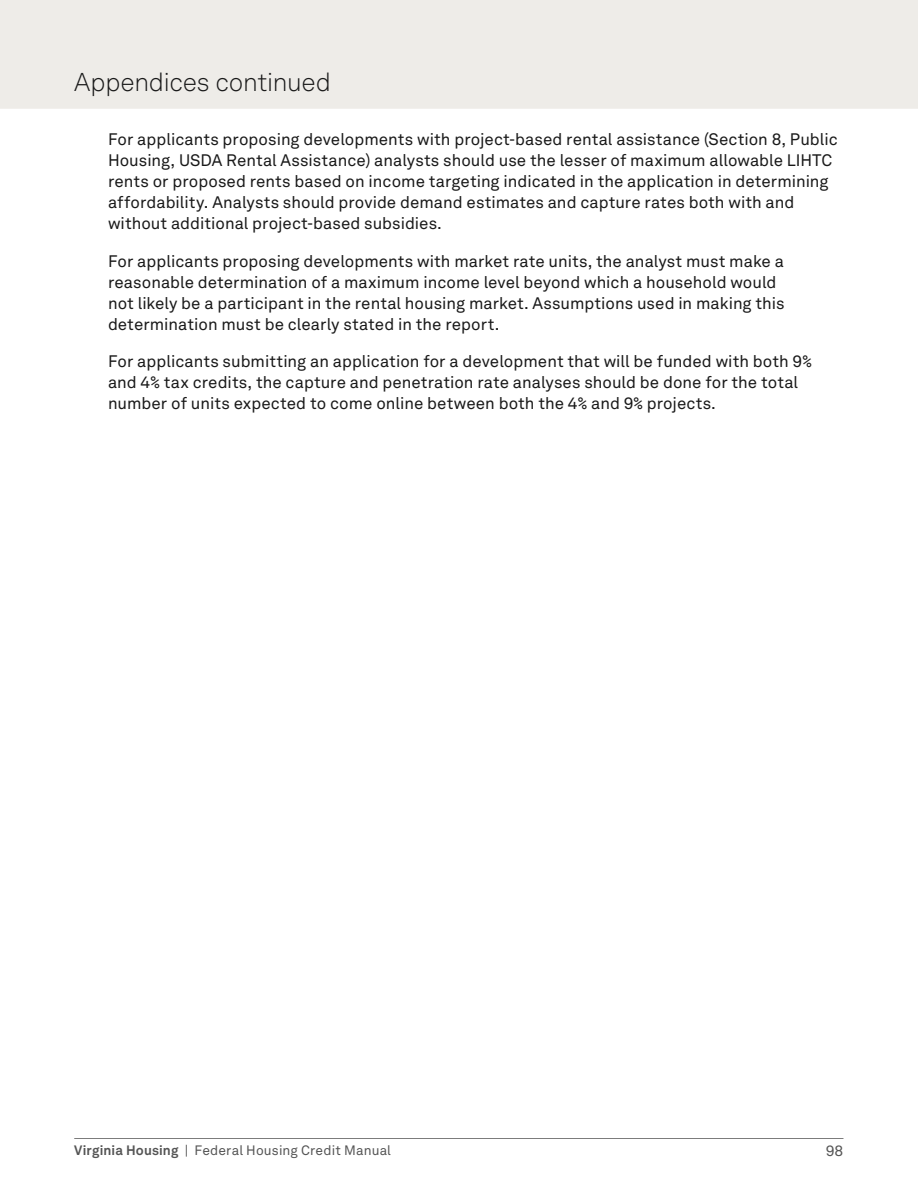
<style>
.page{position:relative;width:918px;height:1188px;background:#fff}
.page>*{position:absolute;margin:0;border:0;box-sizing:border-box;transform-origin:0 0}
.t1{font:300 25.5px "Akkurat LL";letter-spacing:-.01em;color:#191919}
.t2{font:16.5px/21px "Akkurat LL";color:#191919}
.t3{font:15px "Akkurat LL";color:#555}
.t4{font:13.5px "Akkurat LL";letter-spacing:.01em;color:#555}
.s1{font-weight:700}
</style>
<div class="page">
<div style="left:0;top:0;width:918px;height:109px;background:#eeece8"></div>
<hr style="left:74px;top:1138px;width:769px;height:1px;background:#7c7c7c">
<h1 class="t1" style="left:74px;top:65px;width:258px">Appendices continued</h1>
<p class="t2" style="left:108px;top:128px;width:731px">For applicants proposing developments with project-based rental assistance (Section 8, Public Housing, USDA Rental Assistance) analysts should use the lesser of maximum allowable LIHTC rents or proposed rents based on income targeting indicated in the application in determining affordability. Analysts should provide demand estimates and capture rates both with and without additional project-based subsidies.</p>
<p class="t2" style="left:108px;top:250px;width:678px">For applicants proposing developments with market rate units, the analyst must make a reasonable determination of a maximum income level beyond which a household would not likely be a participant in the rental housing market. Assumptions used in making this determination must be clearly stated in the report.</p>
<p class="t2" style="left:108px;top:350px;width:705px">For applicants submitting an application for a development that will be funded with both 9% and 4% tax credits, the capture and penetration rate analyses should be done for the total number of units expected to come online between both the 4% and 9% projects.</p>
<p class="t4" style="left:74px;top:1140px;width:318px"><span class="s1">Virginia Housing</span> | Federal Housing Credit Manual</p>
<p class="t3" style="left:826px;top:1140px;width:19px">98</p>
</div>
